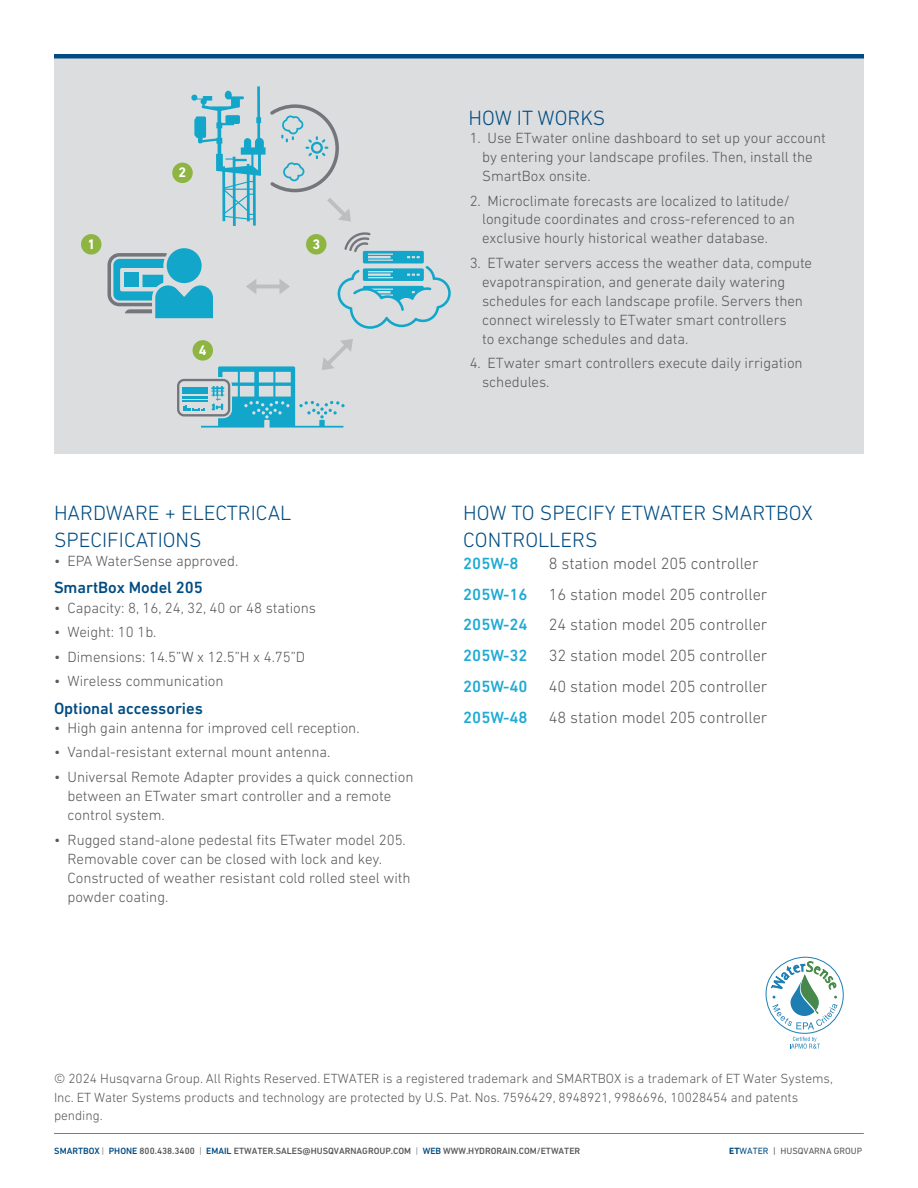
<style>
.page{position:relative;width:918px;height:1188px;background:#fff}
.page>*{position:absolute;margin:0;border:0;box-sizing:border-box;transform-origin:0 0}
.Subhead{font:300 21px/27px "DIN Next LT Pro";color:#004c82}
.PROPOSAL_body_copy{font:300 16.5px "DIN Next LT Pro";letter-spacing:-.005em;color:#57585a}
.PROPOSAL_body_copy-2{font:500 16.5px "DIN Next LT Pro";letter-spacing:-.005em;color:#1eaad3}
.Bold_Blue_Subheads{font:500 16.5px "DIN Next LT Pro";letter-spacing:-.005em;color:#004c82}
.t1{font:300 15px/19.2px "DIN Next LT Pro";letter-spacing:-.005em;color:#57585a}
.t2{font:700 14.1px "DIN Next LT Pro";color:#fff}
.PROPOSAL_body_copy-3{font:300 13.5px/18.3px "DIN Next LT Pro";letter-spacing:-.005em;color:#57585a}
.t3{font:500 9.15px "DIN Next LT Pro";color:#57585a}
.t4{font:9.15px "DIN Next LT Pro";color:#57585a}
.s1{color:#004c82}
.s2{font-weight:300}
.s3{font-weight:700;color:#004c82}
</style>
<div class="page">
<hr style="left:54px;top:1133px;width:810px;height:1px;background:#5c6f78">
<div style="left:55px;top:56px;width:809px;height:398px;background:#dcdddf"></div>
<hr style="left:54px;top:54px;width:810px;height:4px;background:#004c82">
<svg style="left:765px;top:957px;width:79px;height:92px"></svg>
<div style="left:167px;top:248px;width:35px;height:35px;background:#12a7ca;border-radius:50%"></div>
<svg style="left:108px;top:253px;width:105px;height:65px"></svg>
<svg style="left:338px;top:232px;width:113px;height:97px"></svg>
<svg style="left:246px;top:279px;width:44px;height:15px"></svg>
<svg style="left:177px;top:339px;width:176px;height:89px"></svg>
<svg style="left:191px;top:86px;width:160px;height:140px"></svg>
<div style="left:172px;top:163px;width:21px;height:20px;background:#8eb541;border-radius:50%"></div>
<div style="left:81px;top:234px;width:20px;height:21px;background:#8eb541;border-radius:50%"></div>
<div style="left:306px;top:234px;width:21px;height:21px;background:#8eb541;border-radius:50%"></div>
<div style="left:193px;top:340px;width:20px;height:21px;background:#8eb541;border-radius:50%"></div>
<p class="t2" style="left:179px;top:164px;width:9px">2</p>
<p class="t2" style="left:87px;top:236px;width:9px">1</p>
<p class="t2" style="left:312px;top:236px;width:9px">3</p>
<p class="t2" style="left:199px;top:342px;width:9px">4</p>
<p class="Subhead" style="left:54px;top:499px;width:239px">HARDWARE + ELECTRICAL<br>SPECIFICATIONS</p>
<p class="t1" style="left:54px;top:551px;width:186px">• EPA WaterSense approved.</p>
<p class="Bold_Blue_Subheads" style="left:54px;top:578px;width:150px">SmartBox Model 205</p>
<p class="t1" style="left:54px;top:598px;width:264px">• Capacity: 8, 16, 24, 32, 40 or 48 stations</p>
<p class="t1" style="left:54px;top:622px;width:104px">• Weight: 10 1b.</p>
<p class="t1" style="left:54px;top:647px;width:253px">• Dimensions: 14.5”W x 12.5”H x 4.75”D</p>
<p class="t1" style="left:54px;top:671px;width:171px">• Wireless communication</p>
<p class="Bold_Blue_Subheads" style="left:54px;top:698px;width:150px">Optional accessories</p>
<p class="t1" style="left:54px;top:718px;width:307px">• High gain antenna for improved cell reception.</p>
<p class="t1" style="left:54px;top:742px;width:278px">• Vandal-resistant external mount antenna.</p>
<p class="t1" style="left:68px;top:767px;width:347px;text-indent:-14px">• Universal Remote Adapter provides a quick connection between an ETwater smart controller and a remote control system.</p>
<p class="t1" style="left:68px;top:830px;width:345px;text-indent:-14px">• Rugged stand-alone pedestal fits ETwater model 205.<br>Removable cover can be closed with lock and key.<br>Constructed of weather resistant cold rolled steel with powder coating.</p>
<p class="Subhead" style="left:469px;top:104px;width:138px">HOW IT WORKS</p>
<p class="t1" style="left:482px;top:128px;width:345px;text-indent:-12px">1. Use ETwater online dashboard to set up your account by entering your landscape profiles. Then, install the<br>SmartBox onsite.</p>
<p class="t1" style="left:482px;top:191px;width:314px;line-height:18.6px;text-indent:-12px">2. Microclimate forecasts are localized to latitude/ longitude coordinates and cross-referenced to an exclusive hourly historical weather database.</p>
<p class="t1" style="left:482px;top:253px;width:332px;text-indent:-12px">3. ETwater servers access the weather data, compute evapotranspiration, and generate daily watering schedules for each landscape profile. Servers then connect wirelessly to ETwater smart controllers<br>to exchange schedules and data.</p>
<p class="t1" style="left:482px;top:353px;width:322px;text-indent:-12px">4. ETwater smart controllers execute daily irrigation schedules.</p>
<p class="Subhead" style="left:463px;top:499px;width:351px">HOW TO SPECIFY ETWATER SMARTBOX<br>CONTROLLERS</p>
<p class="PROPOSAL_body_copy-2" style="left:463px;top:554px;width:57px">205W-8</p>
<p class="PROPOSAL_body_copy" style="left:549px;top:554px;width:211px">8 station model 205 controller</p>
<p class="PROPOSAL_body_copy-2" style="left:463px;top:584px;width:66px">205W-16</p>
<p class="PROPOSAL_body_copy" style="left:549px;top:585px;width:220px">16 station model 205 controller</p>
<p class="PROPOSAL_body_copy-2" style="left:463px;top:615px;width:66px">205W-24</p>
<p class="PROPOSAL_body_copy" style="left:549px;top:615px;width:220px">24 station model 205 controller</p>
<p class="PROPOSAL_body_copy-2" style="left:463px;top:646px;width:66px">205W-32</p>
<p class="PROPOSAL_body_copy" style="left:549px;top:646px;width:220px">32 station model 205 controller</p>
<p class="PROPOSAL_body_copy-2" style="left:463px;top:677px;width:66px">205W-40</p>
<p class="PROPOSAL_body_copy" style="left:549px;top:677px;width:220px">40 station model 205 controller</p>
<p class="PROPOSAL_body_copy-2" style="left:463px;top:708px;width:66px">205W-48</p>
<p class="PROPOSAL_body_copy" style="left:549px;top:708px;width:220px">48 station model 205 controller</p>
<p class="PROPOSAL_body_copy-3" style="left:54px;top:1069px;width:780px">© 2024 Husqvarna Group. All Rights Reserved. ETWATER is a registered trademark and SMARTBOX is a trademark of ET Water Systems,<br>Inc. ET Water Systems products and technology are protected by U.S. Pat. Nos. 7596429, 8948921, 9986696, 10028454 and patents pending.</p>
<p class="t3" style="left:54px;top:1146px;width:527px"><span class="s1">SMARTBOX</span> <span class="s2">|</span> <span class="s1">PHONE</span> 800.438.3400 <span class="s2">|</span> <span class="s1">EMAIL</span> ETWATER.SALES@HUSQVARNAGROUP.COM <span class="s2">|</span> <span class="s1">WEB</span> WWW.HYDRORAIN.COM/ETWATER</p>
<p class="t4" style="left:729px;top:1146px;width:134px"><span class="s3">ET</span><span class="s1">WATER</span> | HUSQVARNA GROUP</p>
</div>
